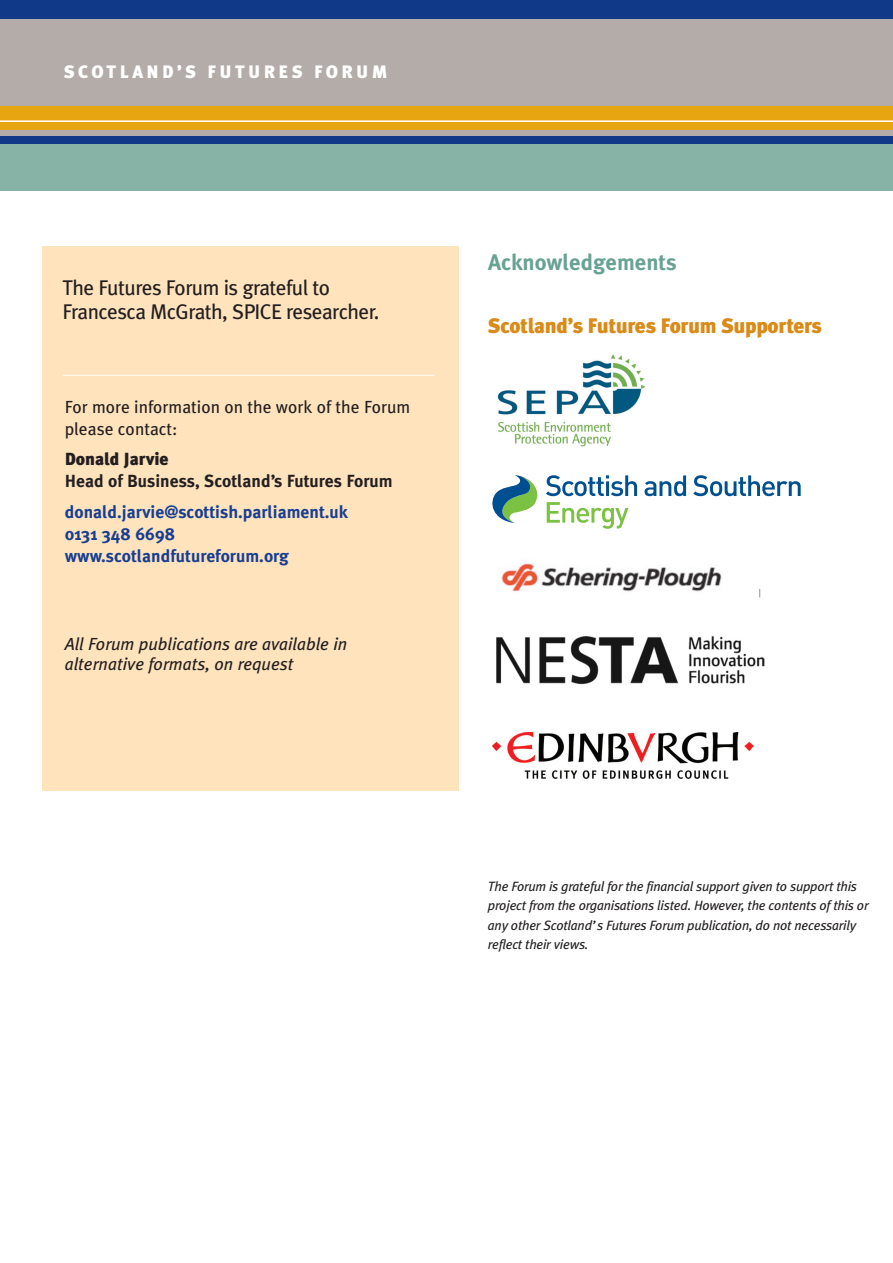
<style>
.page{position:relative;width:893px;height:1263px;background:#fff}
.page>*{position:absolute;margin:0;border:0;box-sizing:border-box;transform-origin:0 0}
.t1{font:700 22.5px "Meta Plus";color:#67a293}
.t2{font:21.3px/24.3px "Meta Plus";letter-spacing:-.025em;color:#231f20}
.t3{font:900 21px "Meta Plus";letter-spacing:-.015em;color:#da8a16}
.t4{font:900 18px "Meta Plus";letter-spacing:.19em;color:#fff}
.t5{font:700 17.55px/21.9px "Meta Plus";color:#173e91}
.t6{font:italic 17.55px/20.4px "Meta Plus";color:#231f20}
.t7{font:17.55px/21.9px "Meta Plus";color:#231f20}
.t8{font:700 17.55px "Meta Plus";color:#231f20}
.t9{font:900 17.55px "Meta Plus";color:#231f20}
.t10{font:italic 13.5px/19.4px "Meta Plus";letter-spacing:-.015em;color:#231f20}
</style>
<div class="page">
<div style="left:0;top:0;width:893px;height:19px;background:#103a88"></div>
<div style="left:0;top:136px;width:893px;height:9px;background:#103a88"></div>
<div style="left:0;top:19px;width:893px;height:117px;background:#b3aca9"></div>
<div style="left:0;top:106px;width:893px;height:24px;background:#e7a512"></div>
<hr style="left:0;top:120px;width:893px;height:2px;background:#fff">
<div style="left:0;top:145px;width:893px;height:46px;background:#87b3a6"></div>
<img style="left:497px;top:354px;width:149px;height:93px">
<div style="left:43px;top:246px;width:416px;height:544px;background:#fee3bd"></div>
<svg style="left:547px;top:502px;width:81px;height:27px"></svg>
<svg style="left:546px;top:475px;width:91px;height:21px"></svg>
<svg style="left:644px;top:475px;width:42px;height:21px"></svg>
<svg style="left:693px;top:475px;width:108px;height:21px"></svg>
<svg style="left:492px;top:475px;width:46px;height:48px"></svg>
<img style="left:497px;top:636px;width:268px;height:49px">
<img style="left:492px;top:732px;width:261px;height:46px">
<img style="left:501px;top:563px;width:221px;height:29px">
<hr style="left:62px;top:375px;width:372px;height:1px;background:#fff">
<h3 class="t4" style="left:64px;top:61px;width:325px">SCOTLAND’S FUTURES FORUM</h3>
<h2 class="t2" style="left:62px;top:275px;width:319px">The Futures Forum is grateful to<br>Francesca McGrath, SPICE researcher.</h2>
<p class="t7" style="left:65px;top:396px;width:347px">For more information on the work of the Forum please contact:</p>
<p class="t9" style="left:65px;top:449px;width:105px">Donald Jarvie</p>
<p class="t8" style="left:65px;top:471px;width:330px">Head of Business, Scotland’s Futures Forum</p>
<p class="t5" style="left:65px;top:501px;width:285px">donald.jarvie@scottish.parliament.uk<br>0131 348 6698 www.scotlandfutureforum.org</p>
<p class="t6" style="left:65px;top:634px;width:284px">All Forum publications are available in alternative formats, on request</p>
<h1 class="t1" style="left:488px;top:249px;width:190px">Acknowledgements</h1>
<h3 class="t3" style="left:488px;top:314px;width:335px">Scotland’s Futures Forum Supporters</h3>
<p class="t10" style="left:488px;top:876px;width:382px">The Forum is grateful for the financial support given to support this project from the organisations listed. However, the contents of this or any other Scotland’s Futures Forum publication, do not necessarily reflect their views.</p>
</div>
